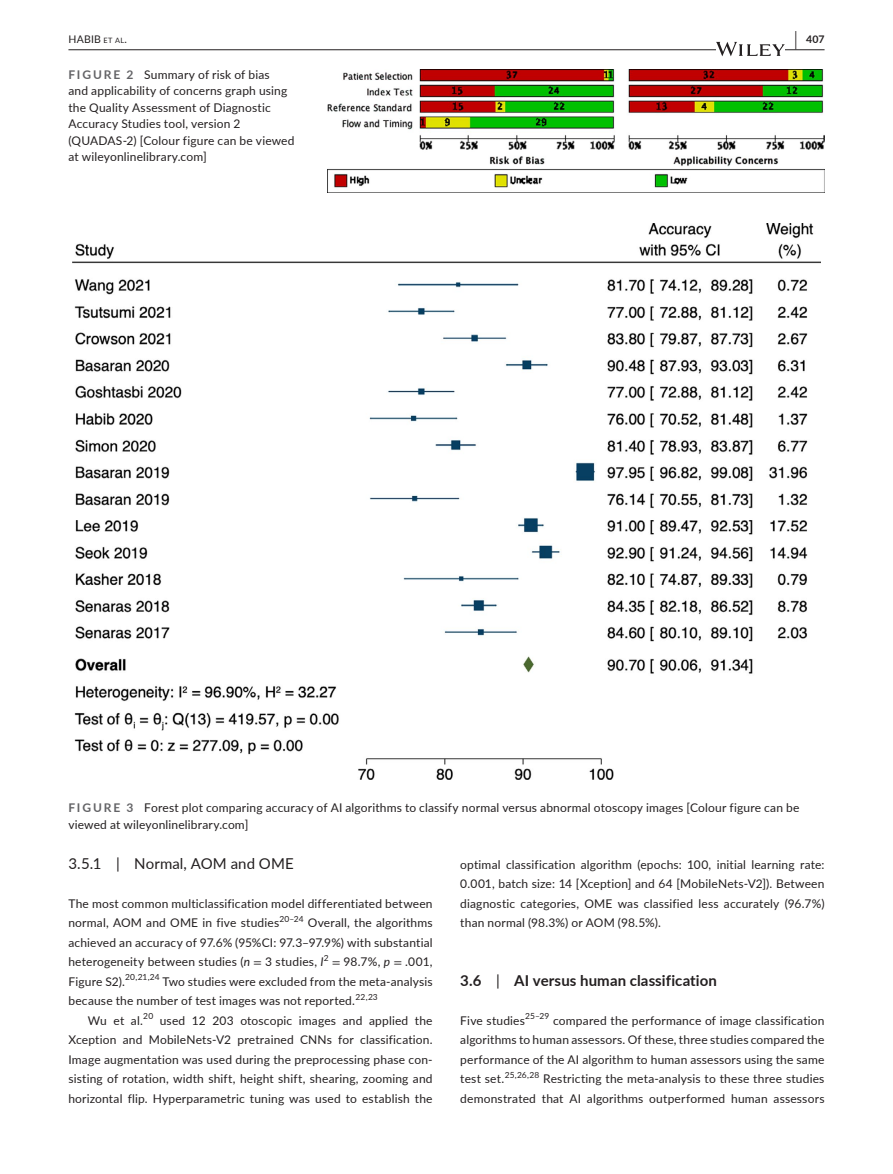
<style>
.page{position:relative;width:893px;height:1174px;background:#fff}
.page>*{position:absolute;margin:0;border:0;box-sizing:border-box;transform-origin:0 0}
.t1{font:700 15px "Lato";letter-spacing:.005em;color:#231f20}
.t2{font:15px "Lato";letter-spacing:.005em;color:#231f20}
.t3{font:12px/19.5px "Lato";letter-spacing:.015em;color:#231f20;text-align:justify}
.t4{font:10.5px "Lato";letter-spacing:.02em;color:#231f20}
.t5{font:700 10.5px "Lato";color:#231f20}
.t6{font:8.4px "Lato";color:#231f20}
.s1{font-size:7.35px}
.s2{font-size:19.5px}
.s3{font-weight:700;color:#636366}
.s4{font-style:italic}
.s5{font-family:"STIX"}
.s6{font-weight:400}
</style>
<div class="page">
<hr style="left:68px;top:49px;width:756px;height:1px;background:#231f20">
<svg style="left:716px;top:42px;width:69px;height:14px"></svg>
<img style="left:327px;top:69px;width:497px;height:123px">
<img style="left:72px;top:224px;width:749px;height:556px">
<p class="t4" style="left:68px;top:31px;width:60px">HABIB <span class="s1">et al</span>.</p>
<p class="t5" style="left:795px;top:31px;width:31px"><span class="s2">|</span> 407</p>
<p class="t3" style="left:68px;top:66px;width:228px;line-height:16.5px;text-align:left"><span class="s3">FIGURE 2</span> Summary of risk of bias<br>and applicability of concerns graph using the Quality Assessment of Diagnostic Accuracy Studies tool, version 2 (QUADAS-2) [Colour figure can be viewed at wileyonlinelibrary.com]</p>
<p class="t3" style="left:68px;top:799px;width:732px;line-height:16.5px"><span class="s3">FIGURE 3</span> Forest plot comparing accuracy of AI algorithms to classify normal versus abnormal otoscopy images [Colour figure can be viewed at wileyonlinelibrary.com]</p>
<p class="t2" style="left:68px;top:852px;width:227px">3.5.1 | Normal, AOM and OME</p>
<p class="t3" style="left:68px;top:893px;width:366px">The most common multiclassification model differentiated between normal, AOM and OME in five studies</p>
<p class="t6" style="left:279px;top:913px;width:26px">20–24</p>
<p class="t3" style="left:68px;top:912px;width:366px;text-indent:239px">Overall, the algorithms achieved an accuracy of 97.6% (95%CI: 97.3–97.9%) with substantial heterogeneity between studies (<span class="s4">n</span> <span class="s5">=</span> 3 studies, <span class="s4">I</span></p>
<p class="t6" style="left:324px;top:952px;width:6px">2</p>
<p class="t3" style="left:68px;top:951px;width:366px;text-indent:264px"><span class="s5">=</span> 98.7%, <span class="s4">p</span> <span class="s5">=</span> .001, Figure S2).<sup>20,21,24</sup> Two studies were excluded from the meta-analysis because the number of test images was not reported.<sup>22,23</sup></p>
<p class="t3" style="left:68px;top:1010px;width:366px;text-indent:19px">Wu et al.<sup>20</sup> used 12 203 otoscopic images and applied the Xception and MobileNets-V2 pretrained CNNs for classification.<br>Image augmentation was used during the preprocessing phase con&shy;sisting of rotation, width shift, height shift, shearing, zooming and horizontal flip. Hyperparametric tuning was used to establish the</p>
<p class="t3" style="left:460px;top:854px;width:366px">optimal classification algorithm (epochs: 100, initial learning rate:<br>0.001, batch size: 14 [Xception] and 64 [MobileNets-V2]). Between diagnostic categories, OME was classified less accurately (96.7%) than normal (98.3%) or AOM (98.5%).</p>
<p class="t1" style="left:460px;top:969px;width:258px">3.6 <span class="s6">|</span> AI versus human classification</p>
<p class="t3" style="left:460px;top:1010px;width:366px">Five studies<sup>25–29</sup> compared the performance of image classification algorithms to human assessors. Of these, three studies compared the performance of the AI algorithm to human assessors using the same test set.<sup>25,26,28</sup> Restricting the meta-analysis to these three studies demonstrated that AI algorithms outperformed human assessors</p>
</div>
